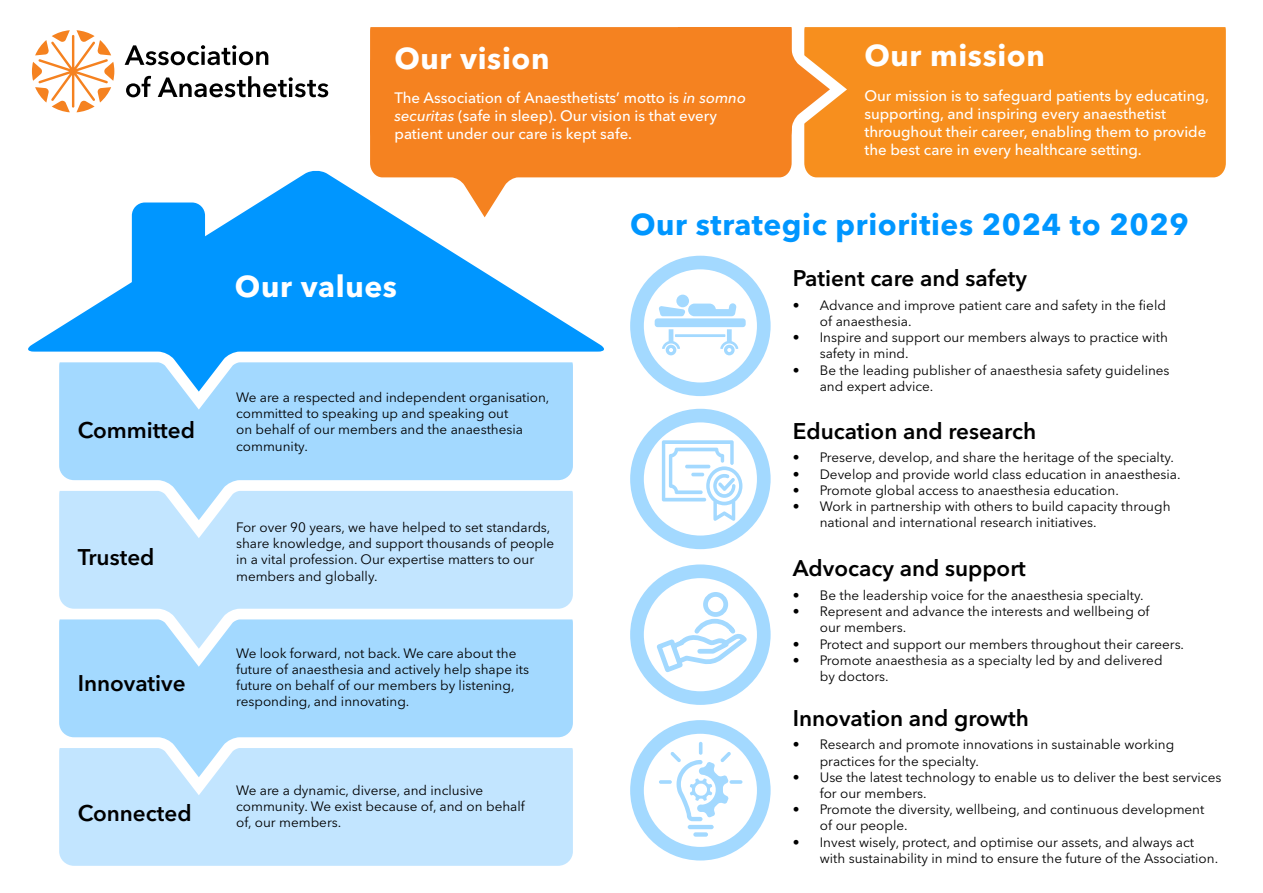
<style>
.page{position:relative;width:1263px;height:893px;background:#fff}
.page>*{position:absolute;margin:0;border:0;box-sizing:border-box;transform-origin:0 0}
.t1{font:700 30px "Avenir Next LT Pro";letter-spacing:.02em;color:#0096ff}
.t2{font:700 30px "Avenir Next LT Pro";letter-spacing:.02em;color:#fff}
.t3{font:600 22.5px "Avenir Next LT Pro";color:#000}
.t4{font:500 15px/18px "Avenir Next LT Pro";color:#fff}
.t5{font:13.5px/16.2px "Avenir Next LT Pro";color:#000}
.s1{font-style:italic}
</style>
<div class="page">
<div style="left:804px;top:27px;width:422px;height:150px;background:#f78f1e"></div>
<div style="left:59px;top:777px;width:514px;height:89px;background:#c2e5ff"></div>
<svg style="left:59px;top:649px;width:514px;height:128px;background:#b1deff"></svg>
<svg style="left:59px;top:520px;width:514px;height:129px;background:#c1e4ff"></svg>
<svg style="left:59px;top:392px;width:514px;height:128px;background:#b1deff"></svg>
<svg style="left:28px;top:170px;width:576px;height:222px"></svg>
<svg style="left:32px;top:30px;width:82px;height:82px"></svg>
<svg style="left:126px;top:76px;width:202px;height:21px"></svg>
<svg style="left:125px;top:45px;width:143px;height:20px"></svg>
<svg style="left:370px;top:185px;width:234px;height:32px"></svg>
<svg style="left:370px;top:27px;width:422px;height:158px;background:#f58b31"></svg>
<svg style="left:581px;top:27px;width:266px;height:135px;background:#f58a2b"></svg>
<div style="left:132px;top:202px;width:73px;height:133px;background:#0096ff"></div>
<svg style="left:630px;top:720px;width:141px;height:140px"></svg>
<svg style="left:630px;top:256px;width:141px;height:140px"></svg>
<hr style="left:675px;top:334px;width:50px;height:3px;background:#a3d9ff">
<svg style="left:630px;top:564px;width:141px;height:141px"></svg>
<svg style="left:630px;top:409px;width:141px;height:140px"></svg>
<h2 class="t3" style="left:78px;top:416px;width:119px">Committed</h2>
<h2 class="t3" style="left:78px;top:544px;width:78px">Trusted</h2>
<h2 class="t3" style="left:78px;top:669px;width:110px">Innovative</h2>
<h2 class="t3" style="left:78px;top:799px;width:116px">Connected</h2>
<h1 class="t2" style="left:394px;top:40px;width:157px">Our vision</h1>
<p class="t4" style="left:394px;top:89px;width:353px">The Association of Anaesthetists’ motto is <span class="s1">in somno securitas</span> (safe in sleep). Our vision is that every patient under our care is kept safe.</p>
<h1 class="t2" style="left:864px;top:38px;width:182px">Our mission</h1>
<p class="t4" style="left:864px;top:86px;width:346px">Our mission is to safeguard patients by educating, supporting, and inspiring every anaesthetist throughout their career, enabling them to provide the best care in every healthcare setting.</p>
<h1 class="t2" style="left:235px;top:268px;width:164px">Our values</h1>
<p class="t5" style="left:236px;top:389px;width:315px">We are a respected and independent organisation, committed to speaking up and speaking out<br>on behalf of our members and the anaesthesia community.</p>
<p class="t5" style="left:236px;top:519px;width:320px">For over 90 years, we have helped to set standards, share knowledge, and support thousands of people in a vital profession. Our expertise matters to our members and globally.</p>
<p class="t5" style="left:236px;top:645px;width:295px">We look forward, not back. We care about the future of anaesthesia and actively help shape its future on behalf of our members by listening, responding, and innovating.</p>
<p class="t5" style="left:236px;top:782px;width:290px">We are a dynamic, diverse, and inclusive community. We exist because of, and on behalf of, our members.</p>
<h1 class="t1" style="left:630px;top:206px;width:560px">Our strategic priorities 2024 to 2029</h1>
<h2 class="t3" style="left:793px;top:264px;width:236px">Patient care and safety</h2>
<p class="t5" style="left:820px;top:297px;width:348px;text-indent:-27px">• Advance and improve patient care and safety in the field of anaesthesia.</p>
<p class="t5" style="left:820px;top:329px;width:350px;text-indent:-27px">• Inspire and support our members always to practice with safety in mind.</p>
<p class="t5" style="left:820px;top:362px;width:351px;text-indent:-27px">• Be the leading publisher of anaesthesia safety guidelines and expert advice.</p>
<h2 class="t3" style="left:793px;top:417px;width:245px">Education and research</h2>
<p class="t5" style="left:793px;top:450px;width:383px">• Preserve, develop, and share the heritage of the specialty.</p>
<p class="t5" style="left:793px;top:466px;width:389px">• Develop and provide world class education in anaesthesia.</p>
<p class="t5" style="left:793px;top:482px;width:328px">• Promote global access to anaesthesia education.</p>
<p class="t5" style="left:820px;top:498px;width:352px;text-indent:-27px">• Work in partnership with others to build capacity through national and international research initiatives.</p>
<h2 class="t3" style="left:793px;top:555px;width:235px">Advocacy and support</h2>
<p class="t5" style="left:793px;top:587px;width:353px">• Be the leadership voice for the anaesthesia specialty.</p>
<p class="t5" style="left:820px;top:603px;width:331px;text-indent:-27px">• Represent and advance the interests and wellbeing of our members.</p>
<p class="t5" style="left:793px;top:636px;width:393px">• Protect and support our members throughout their careers.</p>
<p class="t5" style="left:820px;top:652px;width:344px;text-indent:-27px">• Promote anaesthesia as a specialty led by and delivered by doctors.</p>
<h2 class="t3" style="left:793px;top:704px;width:238px">Innovation and growth</h2>
<p class="t5" style="left:820px;top:737px;width:356px;text-indent:-27px">• Research and promote innovations in sustainable working practices for the specialty.</p>
<p class="t5" style="left:820px;top:769px;width:403px;text-indent:-27px">• Use the latest technology to enable us to deliver the best services for our members.</p>
<p class="t5" style="left:820px;top:801px;width:386px;text-indent:-27px">• Promote the diversity, wellbeing, and continuous development of our people.</p>
<p class="t5" style="left:820px;top:834px;width:400px;text-indent:-27px">• Invest wisely, protect, and optimise our assets, and always act with sustainability in mind to ensure the future of the Association.</p>
</div>
